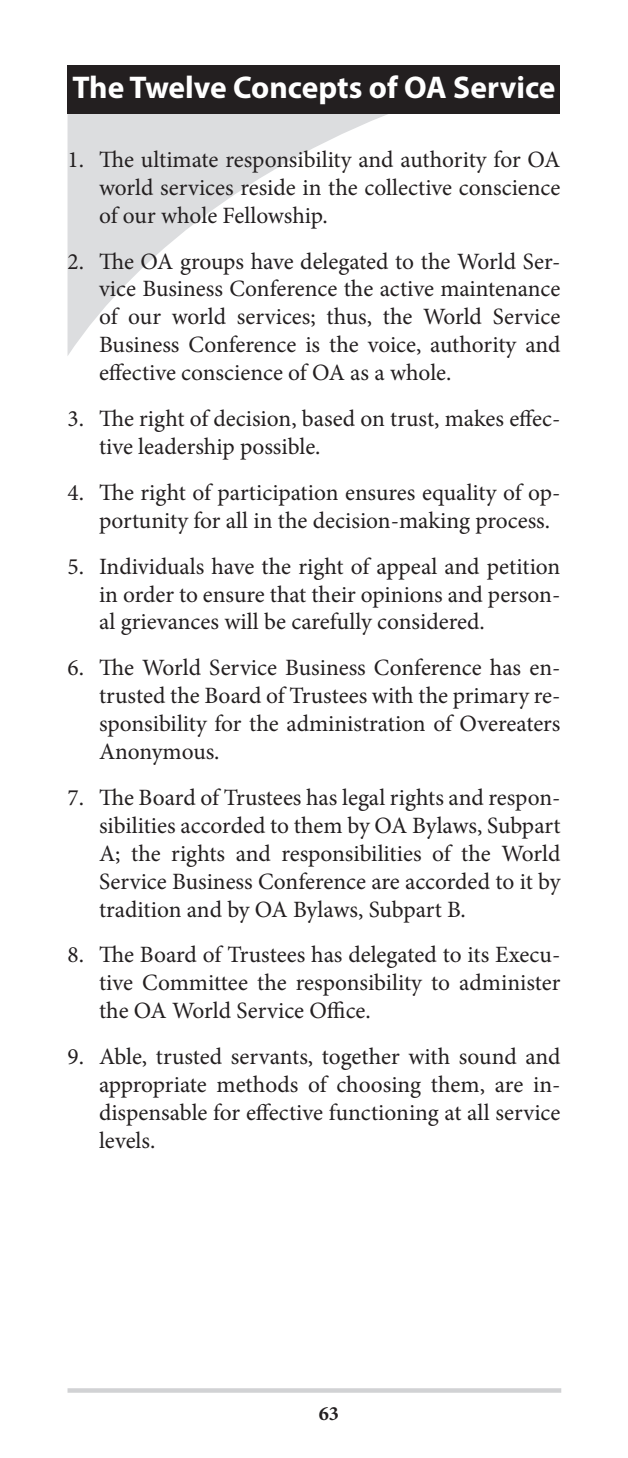
<style>
.page{position:relative;width:628px;height:1458px;background:#fff}
.page>*{position:absolute;margin:0;border:0;box-sizing:border-box;transform-origin:0 0}
.Heading_1_white{font:700 31.5px "Myriad Pro";color:#fff}
.Numbered_text_no_ind{font:23.4px/27.9px "Minion Pro";color:#231f20;text-align:justify}
.t1{font:700 20.25px "Minion Pro";color:#231f20}
</style>
<div class="page">
<div style="left:68px;top:1388px;width:493px;height:5px;background:#d1d2d4"></div>
<svg style="left:67px;top:65px;width:321px;height:291px"></svg>
<div style="left:68px;top:65px;width:492px;height:49px;background:#231f20"></div>
<p class="Heading_1_white" style="left:72px;top:67px;width:484px">The Twelve Concepts of OA Service</p>
<p class="Numbered_text_no_ind" style="left:99px;top:146px;width:463px;text-indent:-32px">1. The ultimate responsibility and authority for OA world services reside in the collective conscience of our whole Fellowship.</p>
<p class="Numbered_text_no_ind" style="left:99px;top:247px;width:463px;text-indent:-32px">2. The OA groups have delegated to the World Ser&shy;vice Business Conference the active maintenance of our world services; thus, the World Service Business Conference is the voice, authority and effective conscience of OA as a whole.</p>
<p class="Numbered_text_no_ind" style="left:99px;top:405px;width:463px;text-indent:-32px">3. The right of decision, based on trust, makes effec&shy;tive leadership possible.</p>
<p class="Numbered_text_no_ind" style="left:99px;top:479px;width:463px;text-indent:-32px">4. The right of participation ensures equality of op&shy;portunity for all in the decision-making process.</p>
<p class="Numbered_text_no_ind" style="left:99px;top:552px;width:463px;text-indent:-32px">5. Individuals have the right of appeal and petition in order to ensure that their opinions and person&shy;al grievances will be carefully considered.</p>
<p class="Numbered_text_no_ind" style="left:99px;top:654px;width:463px;text-indent:-32px">6. The World Service Business Conference has en&shy;trusted the Board of Trustees with the primary re&shy;sponsibility for the administration of Overeaters Anonymous.</p>
<p class="Numbered_text_no_ind" style="left:99px;top:784px;width:463px;text-indent:-32px">7. The Board of Trustees has legal rights and respon&shy;sibilities accorded to them by OA Bylaws, Subpart A; the rights and responsibilities of the World Service Business Conference are accorded to it by tradition and by OA Bylaws, Subpart B.</p>
<p class="Numbered_text_no_ind" style="left:99px;top:941px;width:463px;text-indent:-32px">8. The Board of Trustees has delegated to its Execu&shy;tive Committee the responsibility to administer the OA World Service Office.</p>
<p class="Numbered_text_no_ind" style="left:99px;top:1043px;width:463px;text-indent:-32px">9. Able, trusted servants, together with sound and appropriate methods of choosing them, are in&shy;dispensable for effective functioning at all service levels.</p>
<p class="t1" style="left:319px;top:1399px;width:22px">63</p>
</div>
